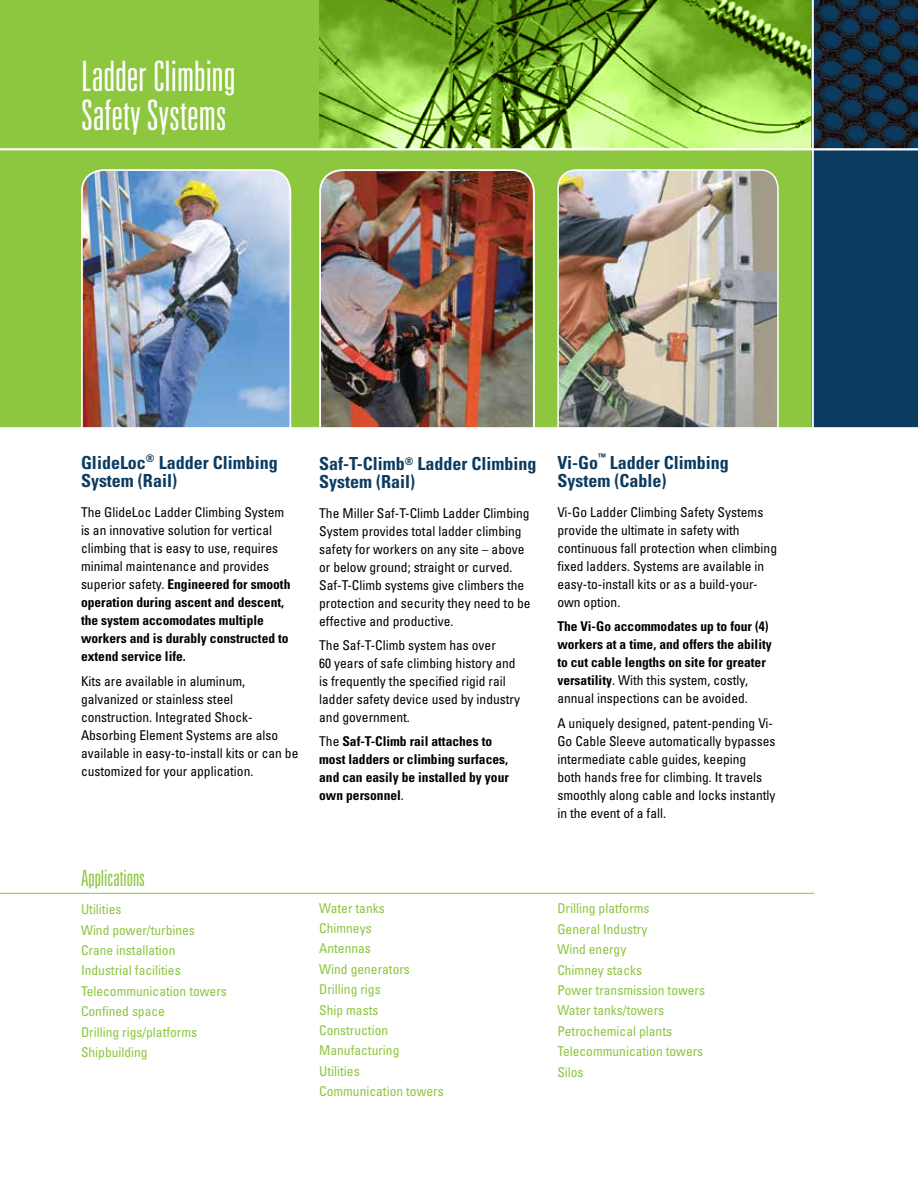
<style>
.page{position:relative;width:918px;height:1188px;background:#fff}
.page>*{position:absolute;margin:0;border:0;box-sizing:border-box;transform-origin:0 0}
.t1{font:300 ultra-condensed 42px/39px "Univers";color:#fff}
.t2{font:300 ultra-condensed 22.5px "Univers";color:#8dc63f}
.t3{font:700 condensed 18px/18px "Univers";color:#0c3b60}
.t4{font:condensed 13.5px/18px "Univers";color:#000}
.t5{font:condensed 13.5px/20.4px "Univers";color:#8dc63f}
.t6{font:700 condensed 13.5px/18px "Univers";color:#000}
.t7{font:700 condensed 9px "Univers";color:#0c3b60}
.s1{font-weight:700}
.s2{font-weight:400}
</style>
<div class="page">
<hr style="left:0;top:893px;width:814px;height:1px;background:#8dc63f">
<svg style="left:0;top:0;width:812px;height:427px;background:#88bf3e"></svg>
<hr style="left:0;top:1038px;width:1px;height:150px;background:#8dc63f">
<img style="left:80px;top:168px;width:212px;height:259px">
<img style="left:318px;top:168px;width:218px;height:259px">
<img style="left:557px;top:168px;width:222px;height:259px">
<svg style="left:814px;top:0;width:104px;height:427px;background:#0f3452"></svg>
<hr style="left:0;top:148px;width:918px;height:2px;background:#fff">
<h1 class="t1" style="left:81px;top:56px;width:156px">Ladder Climbing<br>Safety Systems</h1>
<h3 class="t3" style="left:81px;top:454px;width:198px">GlideLoc<sup>®</sup> Ladder Climbing<br>System (Rail)</h3>
<p class="t4" style="left:81px;top:503px;width:211px">The GlideLoc Ladder Climbing System is an innovative solution for vertical climbing that is easy to use, requires minimal maintenance and provides superior safety. <span class="s1">Engineered for smooth operation during ascent and descent, the system accomodates multiple workers and is durably constructed to extend service life.</span></p>
<p class="t4" style="left:81px;top:672px;width:219px">Kits are available in aluminum, galvanized or stainless steel construction. Integrated Shock-Absorbing Element Systems are also available in easy-to-install kits or can be customized for your application.</p>
<h3 class="t3" style="left:319px;top:454px;width:219px">Saf-T-Climb<sup>®</sup> Ladder Climbing<br>System (Rail)</h3>
<p class="t4" style="left:319px;top:504px;width:213px">The Miller Saf-T-Climb Ladder Climbing System provides total ladder climbing safety for workers on any site – above or below ground; straight or curved.<br>Saf-T-Climb systems give climbers the protection and security they need to be effective and productive.</p>
<p class="t4" style="left:319px;top:636px;width:202px">The Saf-T-Climb system has over<br>60 years of safe climbing history and is frequently the specified rigid rail ladder safety device used by industry and government.</p>
<p class="t6" style="left:319px;top:732px;width:191px"><span class="s2">The</span> Saf-T-Climb rail attaches to most ladders or climbing surfaces, and can easily be installed by your own personnel<span class="s2">.</span></p>
<h2 class="t2" style="left:81px;top:866px;width:66px">Applications</h2>
<p class="t5" style="left:81px;top:899px;width:147px">Utilities<br>Wind power/turbines<br>Crane installation<br>Industrial facilities<br>Telecommunication towers<br>Confined space<br>Drilling rigs/platforms<br>Shipbuilding</p>
<p class="t5" style="left:319px;top:897px;width:126px">Water tanks<br>Chimneys<br>Antennas<br>Wind generators<br>Drilling rigs<br>Ship masts<br>Construction<br>Manufacturing<br>Utilities<br>Communication towers</p>
<p class="t7" style="left:598px;top:451px;width:9px">™</p>
<h3 class="t3" style="left:557px;top:453px;width:173px;text-indent:52px">Ladder Climbing<br>System (Cable)</h3>
<p class="t4" style="left:557px;top:503px;width:221px">Vi-Go Ladder Climbing Safety Systems provide the ultimate in safety with continuous fall protection when climbing fixed ladders. Systems are available in easy-to-install kits or as a build-your&shy;own option.</p>
<p class="t6" style="left:557px;top:617px;width:216px">The Vi-Go accommodates up to four (4) workers at a time, and offers the ability to cut cable lengths on site for greater versatility<span class="s2">. With this system, costly, annual inspections can be avoided.</span></p>
<p class="t4" style="left:557px;top:714px;width:220px">A uniquely designed, patent-pending Vi-Go Cable Sleeve automatically bypasses intermediate cable guides, keeping<br>both hands free for climbing. It travels smoothly along cable and locks instantly in the event of a fall.</p>
<h3 class="t3" style="left:557px;top:453px;width:42px">Vi-Go</h3>
<p class="t5" style="left:557px;top:898px;width:149px">Drilling platforms<br>General Industry<br>Wind energy<br>Chimney stacks<br>Power transmission towers<br>Water tanks/towers<br>Petrochemical plants<br>Telecommunication towers<br>Silos</p>
</div>
